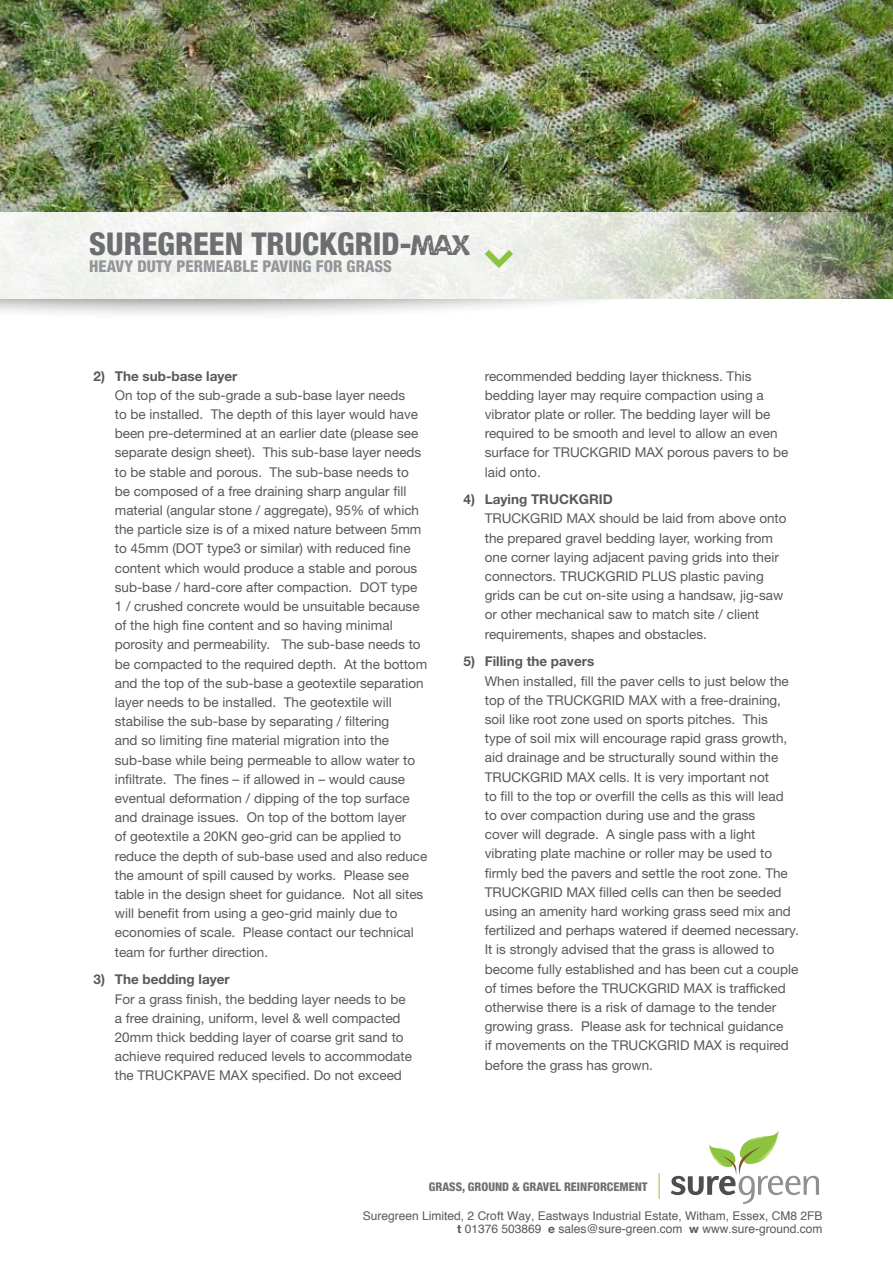
<style>
.page{position:relative;width:893px;height:1263px;background:#fff}
.page>*{position:absolute;margin:0;border:0;box-sizing:border-box;transform-origin:0 0}
.t1{font:800 condensed 31.5px "Helvetica Neue LT Pro";color:#6d6e71}
.t2{font:800 condensed 16.35px "Helvetica Neue LT Pro";color:#939598}
.t3{font:13.5px/19.2px "Helvetica Neue LT Std";color:#58595b}
.t4{font:700 13.5px "Helvetica Neue LT Std";color:#58595b}
.t5{font:12px/13.2px "Helvetica";color:#58595b;text-align:right}
.t6{font:800 condensed 12px "Helvetica Neue LT Pro";color:#6d6e71}
.s1{font-family:"Umbrage";font-weight:400;font-stretch:normal}
.s2{font-family:"Helvetica Neue LT Std";font-weight:700}
</style>
<div class="page">
<svg style="left:671px;top:1131px;width:148px;height:73px"></svg>
<svg style="left:659px;top:1173px;width:1px;height:26px"></svg>
<div style="left:0;top:224px;width:632px;height:97px;background:#000;opacity:.5"></div>
<img style="left:0;top:0;width:893px;height:213px">
<svg style="left:0;top:213px;width:893px;height:86px"></svg>
<svg style="left:0;top:238px;width:613px;height:60px"></svg>
<h1 class="t1" style="left:89px;top:224px;width:181px">SUREGREEN TRUCK</h1>
<h1 class="t1" style="left:337px;top:224px;width:134px">GRID -<span class="s1">MAX</span></h1>
<p class="t2" style="left:89px;top:256px;width:107px">HEAVY DUTY PERMEA</p>
<p class="t2" style="left:233px;top:256px;width:47px">BLE PAVIN</p>
<p class="t2" style="left:303px;top:256px;width:23px">G FOR</p>
<p class="t2" style="left:347px;top:256px;width:19px">GRASS</p>
<p class="t4" style="left:94px;top:367px;width:146px">2) The sub-base layer</p>
<p class="t3" style="left:115px;top:385px;width:314px">On top of the sub-grade a sub-base layer needs<br>to be installed. The depth of this layer would have been pre-determined at an earlier date (please see separate design sheet). This sub-base layer needs to be stable and porous. The sub-base needs to be composed of a free draining sharp angular fill material (angular stone / aggregate), 95% of which the particle size is of a mixed nature between 5mm to 45mm (DOT type3 or similar) with reduced fine content which would produce a stable and porous sub-base / hard-core after compaction. DOT type 1 / crushed concrete would be unsuitable because of the high fine content and so having minimal porosity and permeability. The sub-base needs to be compacted to the required depth. At the bottom and the top of the sub-base a geotextile separation layer needs to be installed. The geotextile will stabilise the sub-base by separating / filtering<br>and so limiting fine material migration into the sub-base while being permeable to allow water to infiltrate. The fines – if allowed in – would cause eventual deformation / dipping of the top surface and drainage issues. On top of the bottom layer<br>of geotextile a 20KN geo-grid can be applied to reduce the depth of sub-base used and also reduce the amount of spill caused by works. Please see table in the design sheet for guidance. Not all sites will benefit from using a geo-grid mainly due to economies of scale. Please contact our technical team for further direction.</p>
<p class="t4" style="left:94px;top:971px;width:138px">3) The bedding layer</p>
<p class="t3" style="left:115px;top:989px;width:299px">For a grass finish, the bedding layer needs to be a free draining, uniform, level &amp; well compacted 20mm thick bedding layer of coarse grit sand to achieve required reduced levels to accommodate the TRUCKPAVE MAX specified. Do not exceed</p>
<p class="t3" style="left:485px;top:366px;width:305px">recommended bedding layer thickness. This bedding layer may require compaction using a vibrator plate or roller. The bedding layer will be required to be smooth and level to allow an even surface for TRUCKGRID MAX porous pavers to be laid onto.</p>
<p class="t4" style="left:463px;top:491px;width:151px">4) Laying TRUCKGRID</p>
<p class="t3" style="left:485px;top:509px;width:303px">TRUCKGRID MAX should be laid from above onto the prepared gravel bedding layer, working from one corner laying adjacent paving grids into their connectors. TRUCKGRID PLUS plastic paving grids can be cut on-site using a handsaw, jig-saw or other mechanical saw to match site / client requirements, shapes and obstacles.</p>
<p class="t4" style="left:463px;top:653px;width:132px">5) Filling the pavers</p>
<p class="t3" style="left:485px;top:671px;width:316px">When installed, fill the paver cells to just below the top of the TRUCKGRID MAX with a free-draining, soil like root zone used on sports pitches. This<br>type of soil mix will encourage rapid grass growth, aid drainage and be structurally sound within the TRUCKGRID MAX cells. It is very important not<br>to fill to the top or overfill the cells as this will lead to over compaction during use and the grass<br>cover will degrade. A single pass with a light vibrating plate machine or roller may be used to firmly bed the pavers and settle the root zone. The TRUCKGRID MAX filled cells can then be seeded using an amenity hard working grass seed mix and fertilized and perhaps watered if deemed necessary.<br>It is strongly advised that the grass is allowed to become fully established and has been cut a couple of times before the TRUCKGRID MAX is trafficked otherwise there is a risk of damage to the tender growing grass. Please ask for technical guidance<br>if movements on the TRUCKGRID MAX is required before the grass has grown.</p>
<p class="t6" style="left:429px;top:1179px;width:220px">GRASS, GROUND &amp; GRAVEL REINFORCEMENT</p>
<p class="t5" style="left:363px;top:1209px;width:461px">Suregreen Limited, 2 Croft Way, Eastways Industrial Estate, Witham, Essex, CM8 2FB <span class="s2">t</span> 01376 503869 <span class="s2">e</span> sales@sure-green.com <span class="s2">w</span> www.sure-ground.com</p>
</div>
